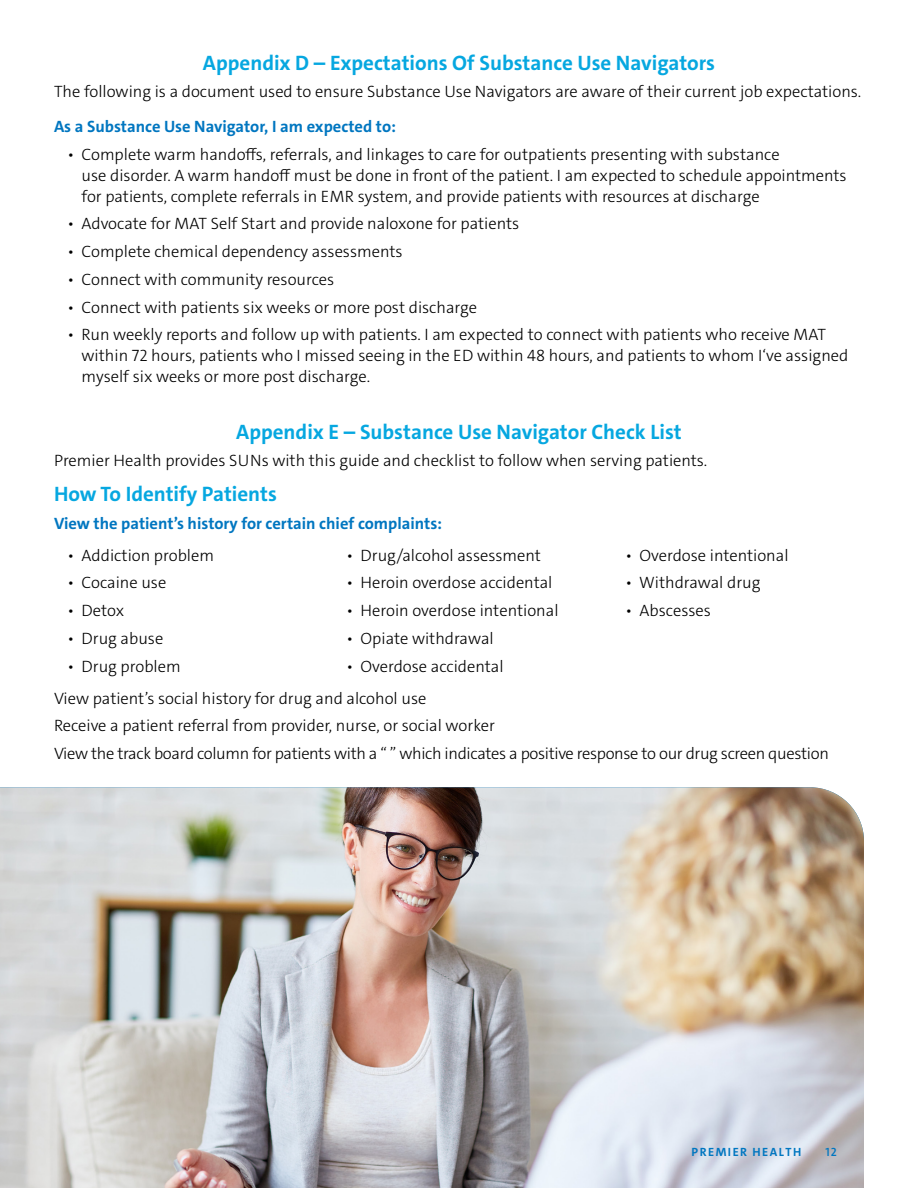
<style>
.page{position:relative;width:918px;height:1188px;background:#fff}
.page>*{position:absolute;margin:0;border:0;box-sizing:border-box;transform-origin:0 0}
.t1{font:700 21px "The Sans";color:#06a7e0}
.t2{font:300 16.5px/21px "The Sans";color:#000}
.t3{font:300 16.5px/27.8px "The Sans";letter-spacing:-.02em;color:#000}
.t4{font:700 16.5px "The Sans";color:#0076c0}
.t5{font:700 12px "The Sans";letter-spacing:.125em;color:#0076c0}
.t6{font:600 12px "The Sans";color:#0076c0}
</style>
<div class="page">
<img style="left:0;top:787px;width:864px;height:401px">
<p class="t1" style="left:203px;top:49px;width:514px">Appendix D – Expectations Of Substance Use Navigators</p>
<p class="t2" style="left:54px;top:81px;width:809px">The following is a document used to ensure Substance Use Navigators are aware of their current job expectations.</p>
<p class="t4" style="left:54px;top:116px;width:344px">As a Substance Use Navigator, I am expected to:</p>
<p class="t2" style="left:82px;top:144px;width:767px;text-indent:-14px">• Complete warm handoffs, referrals, and linkages to care for outpatients presenting with substance<br>use disorder. A warm handoff must be done in front of the patient. I am expected to schedule appointments for patients, complete referrals in EMR system, and provide patients with resources at discharge</p>
<p class="t2" style="left:67px;top:213px;width:453px">• Advocate for MAT Self Start and provide naloxone for patients</p>
<p class="t2" style="left:67px;top:241px;width:337px">• Complete chemical dependency assessments</p>
<p class="t2" style="left:67px;top:269px;width:268px">• Connect with community resources</p>
<p class="t2" style="left:67px;top:297px;width:411px">• Connect with patients six weeks or more post discharge</p>
<p class="t2" style="left:82px;top:324px;width:768px;text-indent:-14px">• Run weekly reports and follow up with patients. I am expected to connect with patients who receive MAT within 72 hours, patients who I missed seeing in the ED within 48 hours, and patients to whom I‘ve assigned myself six weeks or more post discharge.</p>
<p class="t1" style="left:236px;top:418px;width:447px">Appendix E – Substance Use Navigator Check List</p>
<p class="t2" style="left:54px;top:450px;width:655px">Premier Health provides SUNs with this guide and checklist to follow when serving patients.</p>
<p class="t1" style="left:54px;top:480px;width:224px">How To Identify Patients</p>
<p class="t4" style="left:54px;top:513px;width:390px">View the patient’s history for certain chief complaints:</p>
<p class="t2" style="left:67px;top:545px;width:148px">• Addiction problem</p>
<p class="t2" style="left:67px;top:572px;width:100px">• Cocaine use</p>
<p class="t2" style="left:67px;top:600px;width:58px">• Detox</p>
<p class="t2" style="left:67px;top:628px;width:97px">• Drug abuse</p>
<p class="t2" style="left:67px;top:656px;width:115px">• Drug problem</p>
<p class="t2" style="left:346px;top:545px;width:196px">• Drug/alcohol assessment</p>
<p class="t2" style="left:346px;top:572px;width:208px">• Heroin overdose accidental</p>
<p class="t2" style="left:346px;top:600px;width:214px">• Heroin overdose intentional</p>
<p class="t2" style="left:346px;top:628px;width:149px">• Opiate withdrawal</p>
<p class="t2" style="left:346px;top:656px;width:159px">• Overdose accidental</p>
<p class="t2" style="left:625px;top:545px;width:165px">• Overdose intentional</p>
<p class="t2" style="left:625px;top:572px;width:136px">• Withdrawal drug</p>
<p class="t2" style="left:625px;top:600px;width:87px">• Abscesses</p>
<p class="t3" style="left:54px;top:684px;width:776px">View patient’s social history for drug and alcohol use<br>Receive a patient referral from provider, nurse, or social worker<br>View the track board column for patients with a “ ” which indicates a positive response to our drug screen question</p>
<p class="t5" style="left:692px;top:1145px;width:111px">PREMIER HEALTH</p>
<p class="t6" style="left:825px;top:1145px;width:13px">12</p>
</div>
